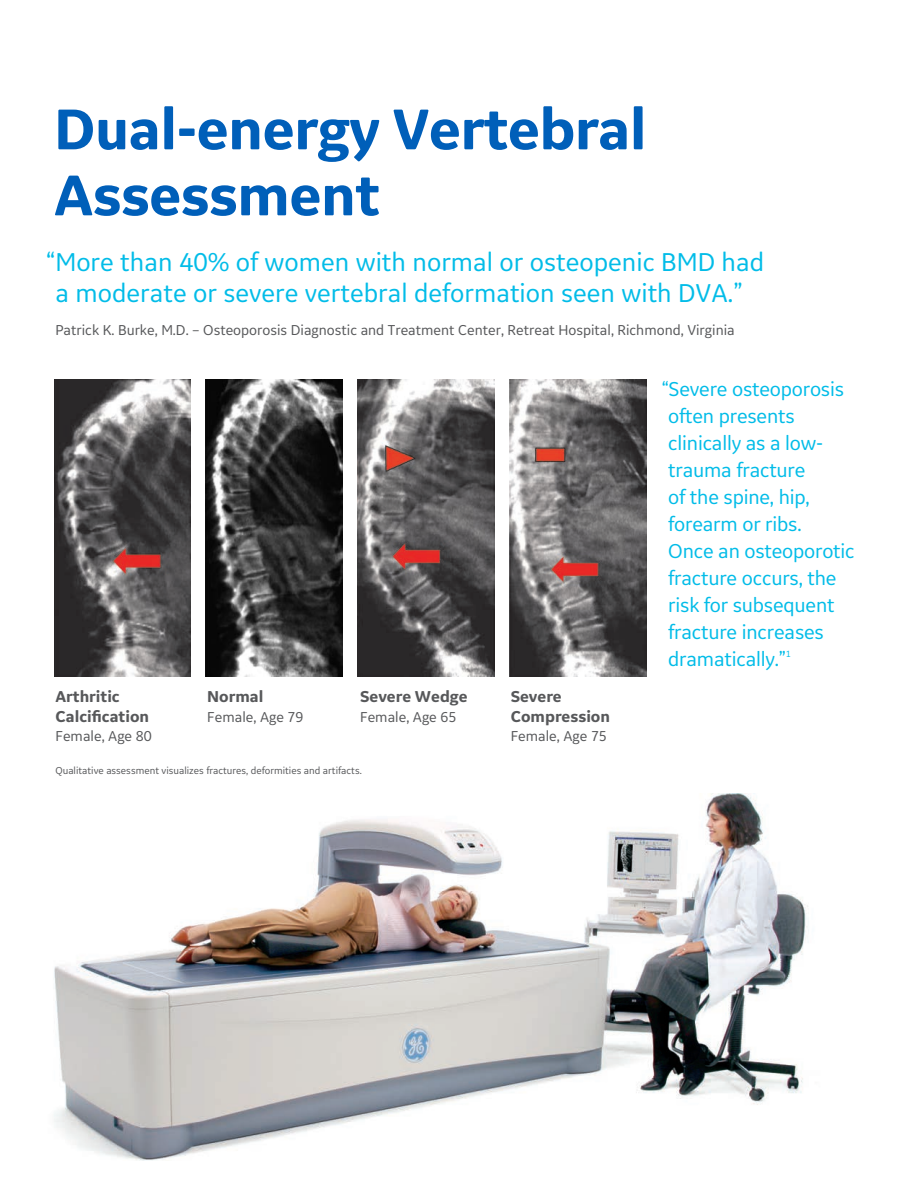
<style>
.page{position:relative;width:918px;height:1188px;background:#fff}
.page>*{position:absolute;margin:0;border:0;box-sizing:border-box;transform-origin:0 0}
.Large_Head{font:700 60px/66px "GE Inspira Sans";letter-spacing:-.01em;color:#005fb9}
.Bullets{font:27px/31.5px "GE Inspira Sans";color:#02bce8;text-align:center}
.Bullets-2{font:21px/27px "GE Inspira Sans";letter-spacing:-.01em;color:#02bce8}
.Bullets-3{font:700 16.5px/19.5px "GE Inspira Sans";color:#57585a}
.Bullets-4{font:15px "GE Inspira Sans";color:#57585a}
.Bullets-5{font:10.5px "GE Inspira Sans";color:#57585a}
</style>
<div class="page">
<img style="left:54px;top:380px;width:137px;height:297px">
<img style="left:206px;top:380px;width:137px;height:297px">
<img style="left:357px;top:380px;width:137px;height:297px">
<img style="left:509px;top:380px;width:137px;height:297px">
<img style="left:54px;top:794px;width:754px;height:367px">
<p class="Large_Head" style="left:54px;top:95px;width:594px">Dual-energy Vertebral<br>Assessment</p>
<p class="Bullets" style="left:46px;top:245px;width:719px">“More than 40% of women with normal or osteopenic BMD had a moderate or severe vertebral deformation seen with DVA.”</p>
<p class="Bullets-4" style="left:55px;top:321px;width:681px">Patrick K. Burke, M.D. – Osteoporosis Diagnostic and Treatment Center, Retreat Hospital, Richmond, Virginia</p>
<p class="Bullets-2" style="left:668px;top:375px;width:188px;text-indent:-7px">“Severe osteoporosis often presents clinically as a low&shy;trauma fracture<br>of the spine, hip, forearm or ribs.<br>Once an osteoporotic fracture occurs, the risk for subsequent fracture increases dramatically.”<sup>1</sup></p>
<p class="Bullets-3" style="left:55px;top:687px;width:95px">Arthritic<br>Calcification</p>
<p class="Bullets-4" style="left:56px;top:727px;width:98px">Female, Age 80</p>
<p class="Bullets-5" style="left:55px;top:764px;width:308px">Qualitative assessment visualizes fractures, deformities and artifacts.</p>
<p class="Bullets-3" style="left:207px;top:687px;width:58px">Normal</p>
<p class="Bullets-4" style="left:207px;top:707px;width:98px">Female, Age 79</p>
<p class="Bullets-3" style="left:360px;top:687px;width:109px">Severe Wedge</p>
<p class="Bullets-4" style="left:360px;top:707px;width:98px">Female, Age 65</p>
<p class="Bullets-3" style="left:511px;top:687px;width:101px">Severe<br>Compression</p>
<p class="Bullets-4" style="left:511px;top:727px;width:98px">Female, Age 75</p>
</div>
